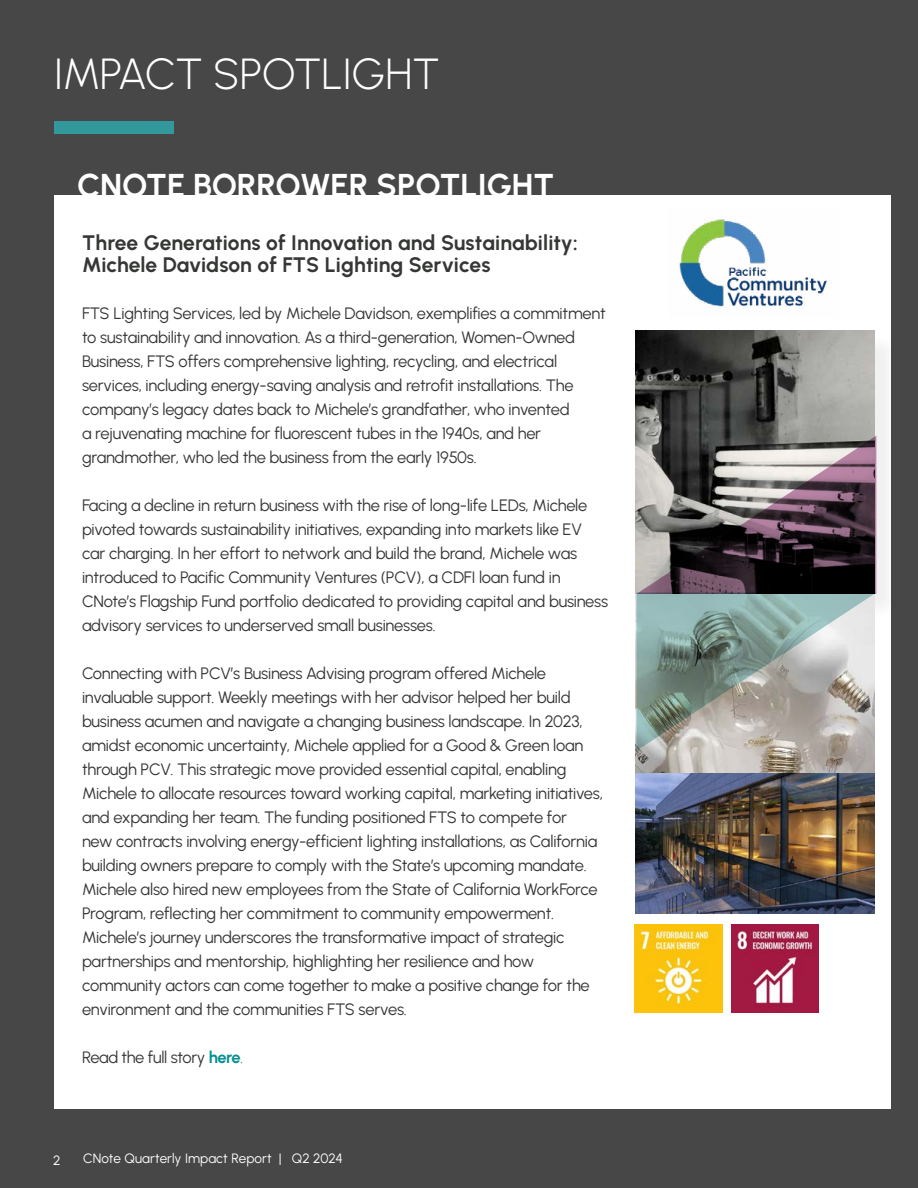
<style>
.page{position:relative;width:918px;height:1188px;background:#474747}
.page>*{position:absolute;margin:0;border:0;box-sizing:border-box;transform-origin:0 0}
.t1{font:43.5px "Urbanist";color:#fff}
.t2{font:700 33px "Urbanist";letter-spacing:-.01em;color:#fff}
.t3{font:700 21px/22.5px "Urbanist";color:#353735}
.t4{font:16.5px/24px "Urbanist";letter-spacing:-.015em;color:#353735}
.t5{font:13.5px "Urbanist";letter-spacing:.005em;color:#fff}
.s1{font-weight:700;color:#089194}
</style>
<div class="page">
<div style="left:54px;top:121px;width:120px;height:13px;background:#32989b"></div>
<div style="left:54px;top:196px;width:837px;height:913px;background:#fff"></div>
<div style="left:639px;top:333px;width:261px;height:287px;background:#000;opacity:.06"></div>
<img style="left:636px;top:330px;width:239px;height:584px">
<img style="left:731px;top:925px;width:88px;height:88px">
<img style="left:635px;top:925px;width:87px;height:88px">
<img style="left:679px;top:219px;width:148px;height:88px">
<svg style="left:636px;top:436px;width:240px;height:315px;background:#808281"></svg>
<h1 class="t1" style="left:54px;top:45px;width:387px">IMPACT SPOTLIGHT</h1>
<h2 class="t2" style="left:77px;top:164px;width:478px">CNOTE BORROWER SPOTLIGHT</h2>
<p class="t3" style="left:82px;top:231px;width:497px">Three Generations of Innovation and Sustainability:<br>Michele Davidson of FTS Lighting Services</p>
<p class="t4" style="left:82px;top:301px;width:525px">FTS Lighting Services, led by Michele Davidson, exemplifies a commitment to sustainability and innovation. As a third-generation, Women-Owned Business, FTS offers comprehensive lighting, recycling, and electrical services, including energy-saving analysis and retrofit installations. The company’s legacy dates back to Michele’s grandfather, who invented<br>a rejuvenating machine for fluorescent tubes in the 1940s, and her grandmother, who led the business from the early 1950s.</p>
<p class="t4" style="left:82px;top:493px;width:528px">Facing a decline in return business with the rise of long-life LEDs, Michele pivoted towards sustainability initiatives, expanding into markets like EV car charging. In her effort to network and build the brand, Michele was introduced to Pacific Community Ventures (PCV), a CDFI loan fund in CNote’s Flagship Fund portfolio dedicated to providing capital and business advisory services to underserved small businesses.</p>
<p class="t4" style="left:82px;top:661px;width:523px">Connecting with PCV’s Business Advising program offered Michele invaluable support. Weekly meetings with her advisor helped her build business acumen and navigate a changing business landscape. In 2023, amidst economic uncertainty, Michele applied for a Good &amp; Green loan through PCV. This strategic move provided essential capital, enabling Michele to allocate resources toward working capital, marketing initiatives, and expanding her team. The funding positioned FTS to compete for<br>new contracts involving energy-efficient lighting installations, as California building owners prepare to comply with the State’s upcoming mandate.<br>Michele also hired new employees from the State of California WorkForce Program, reflecting her commitment to community empowerment.<br>Michele’s journey underscores the transformative impact of strategic partnerships and mentorship, highlighting her resilience and how community actors can come together to make a positive change for the environment and the communities FTS serves.</p>
<p class="t4" style="left:82px;top:1045px;width:163px">Read the full story <span class="s1">here</span>.</p>
<p class="t5" style="left:83px;top:1150px;width:261px">CNote Quarterly Impact Report | Q2 2024</p>
<p class="t5" style="left:53px;top:1151px;width:9px">2</p>
<p class="t5" style="left:277px;top:1150px;width:61px">| Q1 2023</p>
</div>
